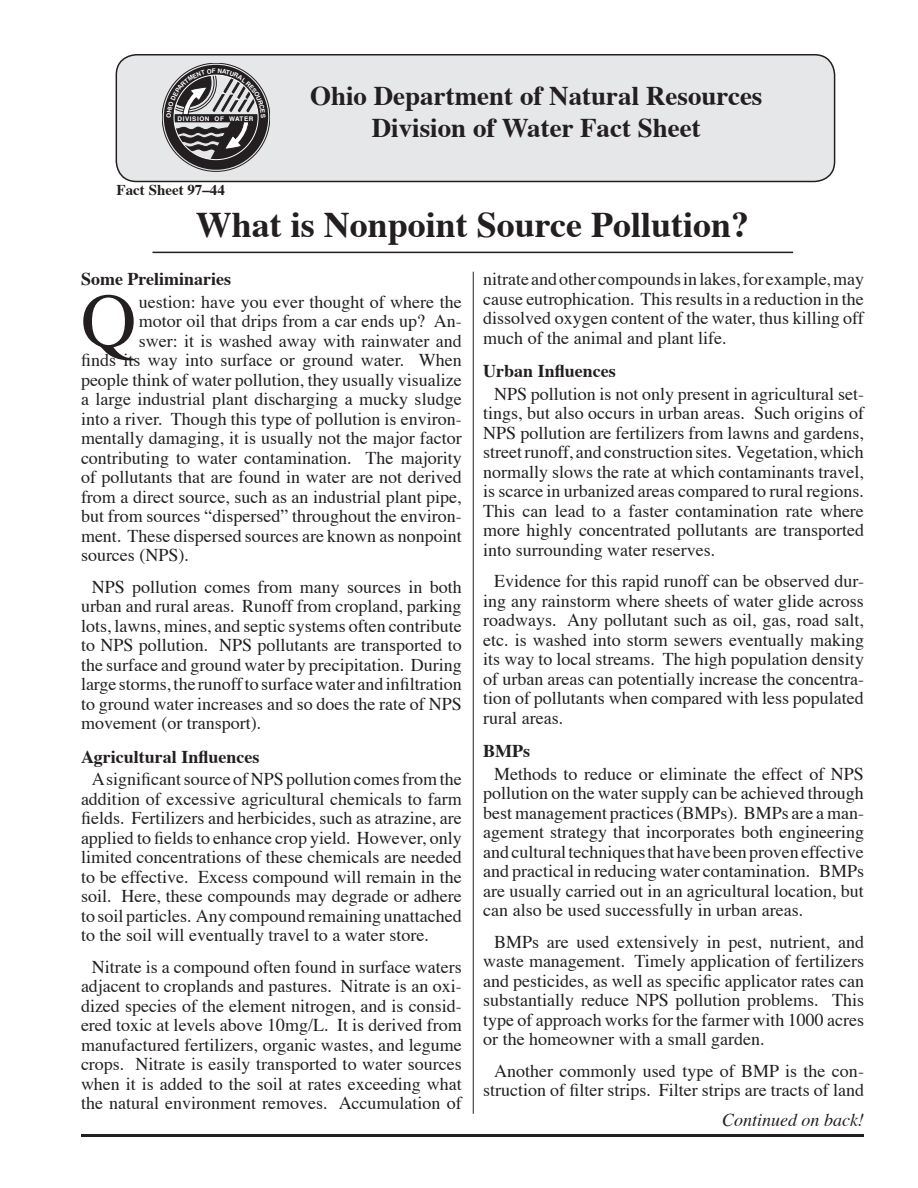
<style>
.page{position:relative;width:918px;height:1188px;background:#fff}
.page>*{position:absolute;margin:0;border:0;box-sizing:border-box;transform-origin:0 0}
.t1{font:76.95px "Times";color:#231f20}
.t2{font:700 36px "Times";color:#231f20}
.t3{font:700 27px/32.4px "Times";color:#231f20;text-align:center}
.t4{font:18px/19.5px "Times";color:#231f20;text-align:justify}
.t5{font:700 18px "Times";color:#231f20}
.t6{font:italic 18px "Times";color:#231f20}
.t7{font:700 15px "Times";color:#231f20}
.t8{font:700 6.3px "Helvetica";letter-spacing:.09em;color:#fff}
</style>
<div class="page">
<div style="left:116px;top:55px;width:719px;height:127px;background:#e6e7e9;border-radius:20px"></div>
<div style="left:116px;top:54px;width:719px;height:128px;border:2px solid #231f20;border-radius:20px"></div>
<hr style="left:473px;top:272px;width:1px;height:842px;background:#231f20">
<hr style="left:81px;top:1134px;width:783px;height:3px;background:#231f20">
<hr style="left:152px;top:252px;width:641px;height:1px;background:#231f20">
<svg style="left:162px;top:63px;width:108px;height:109px"></svg>
<p class="t8" style="left:178px;top:114px;width:77px">DIVISION OF WATER</p>
<h3 class="t3" style="left:310px;top:81px;width:454px">Ohio Department of Natural Resources<br>Division of Water Fact Sheet</h3>
<p class="t7" style="left:117px;top:180px;width:110px">Fact Sheet 97–44</p>
<h2 class="t2" style="left:196px;top:201px;width:555px">What is Nonpoint Source Pollution?</h2>
<p class="t5" style="left:81px;top:267px;width:152px">Some Preliminaries</p>
<h1 class="t1" style="left:81px;top:272px;width:57px">Q</h1>
<p class="t4" style="left:139px;top:293px;width:324px">uestion: have you ever thought of where the</p>
<p class="t4" style="left:139px;top:312px;width:324px">motor oil that drips from a car ends up? An-</p>
<p class="t4" style="left:139px;top:332px;width:324px">swer: it is washed away with rainwater and</p>
<p class="t4" style="left:81px;top:351px;width:382px">finds its way into surface or ground water. When</p>
<p class="t4" style="left:81px;top:371px;width:382px">people think of water pollution, they usually visualize</p>
<p class="t4" style="left:81px;top:390px;width:382px">a large industrial plant discharging a mucky sludge</p>
<p class="t4" style="left:81px;top:410px;width:382px">into a river. Though this type of pollution is environ-</p>
<p class="t4" style="left:81px;top:429px;width:382px">mentally damaging, it is usually not the major factor</p>
<p class="t4" style="left:81px;top:449px;width:382px">contributing to water contamination. The majority</p>
<p class="t4" style="left:81px;top:468px;width:382px">of pollutants that are found in water are not derived</p>
<p class="t4" style="left:81px;top:488px;width:382px">from a direct source, such as an industrial plant pipe,</p>
<p class="t4" style="left:81px;top:507px;width:382px">but from sources “dispersed” throughout the environ-</p>
<p class="t4" style="left:81px;top:527px;width:382px">ment. These dispersed sources are known as nonpoint</p>
<p class="t4" style="left:81px;top:546px;width:109px">sources (NPS).</p>
<p class="t4" style="left:81px;top:578px;width:382px;text-indent:11px">NPS pollution comes from many sources in both urban and rural areas. Runoff from cropland, parking lots, lawns, mines, and septic systems often contribute to NPS pollution. NPS pollutants are transported to the surface and ground water by precipitation. During large storms, the runoff to surface water and infiltration to ground water increases and so does the rate of NPS movement (or transport).</p>
<p class="t5" style="left:81px;top:745px;width:180px">Agricultural Influences</p>
<p class="t4" style="left:81px;top:771px;width:382px;text-indent:11px">A significant source of NPS pollution comes from the addition of excessive agricultural chemicals to farm fields. Fertilizers and herbicides, such as atrazine, are applied to fields to enhance crop yield. However, only limited concentrations of these chemicals are needed to be effective. Excess compound will remain in the soil. Here, these compounds may degrade or adhere to soil particles. Any compound remaining unattached to the soil will eventually travel to a water store.</p>
<p class="t4" style="left:81px;top:958px;width:382px;text-align:center">Nitrate is a compound often found in surface waters adjacent to croplands and pastures. Nitrate is an oxi&shy;dized species of the element nitrogen, and is consid&shy;ered toxic at levels above 10mg/L. It is derived from manufactured fertilizers, organic wastes, and legume crops. Nitrate is easily transported to water sources when it is added to the soil at rates exceeding what the natural environment removes. Accumulation of</p>
<p class="t4" style="left:483px;top:270px;width:382px">nitrate and other compounds in lakes, for example, may cause eutrophication. This results in a reduction in the dissolved oxygen content of the water, thus killing off much of the animal and plant life.</p>
<p class="t5" style="left:483px;top:359px;width:134px">Urban Influences</p>
<p class="t4" style="left:483px;top:385px;width:382px;text-indent:11px">NPS pollution is not only present in agricultural set&shy;tings, but also occurs in urban areas. Such origins of NPS pollution are fertilizers from lawns and gardens, street runoff, and construction sites. Vegetation, which normally slows the rate at which contaminants travel, is scarce in urbanized areas compared to rural regions.<br>This can lead to a faster contamination rate where more highly concentrated pollutants are transported into surrounding water reserves.</p>
<p class="t4" style="left:483px;top:573px;width:382px;text-indent:11px">Evidence for this rapid runoff can be observed dur&shy;ing any rainstorm where sheets of water glide across roadways. Any pollutant such as oil, gas, road salt, etc. is washed into storm sewers eventually making its way to local streams. The high population density of urban areas can potentially increase the concentra&shy;tion of pollutants when compared with less populated rural areas.</p>
<p class="t5" style="left:483px;top:739px;width:48px">BMPs</p>
<p class="t4" style="left:483px;top:765px;width:382px;text-indent:11px">Methods to reduce or eliminate the effect of NPS pollution on the water supply can be achieved through best management practices (BMPs). BMPs are a man&shy;agement strategy that incorporates both engineering and cultural techniques that have been proven effective and practical in reducing water contamination. BMPs are usually carried out in an agricultural location, but can also be used successfully in urban areas.</p>
<p class="t4" style="left:483px;top:933px;width:382px;text-indent:11px">BMPs are used extensively in pest, nutrient, and waste management. Timely application of fertilizers and pesticides, as well as specific applicator rates can substantially reduce NPS pollution problems. This type of approach works for the farmer with 1000 acres or the homeowner with a small garden.</p>
<p class="t4" style="left:483px;top:1062px;width:382px;text-align:center">Another commonly used type of BMP is the con&shy;struction of filter strips. Filter strips are tracts of land</p>
<p class="t6" style="left:722px;top:1109px;width:143px">Continued on back!</p>
</div>
